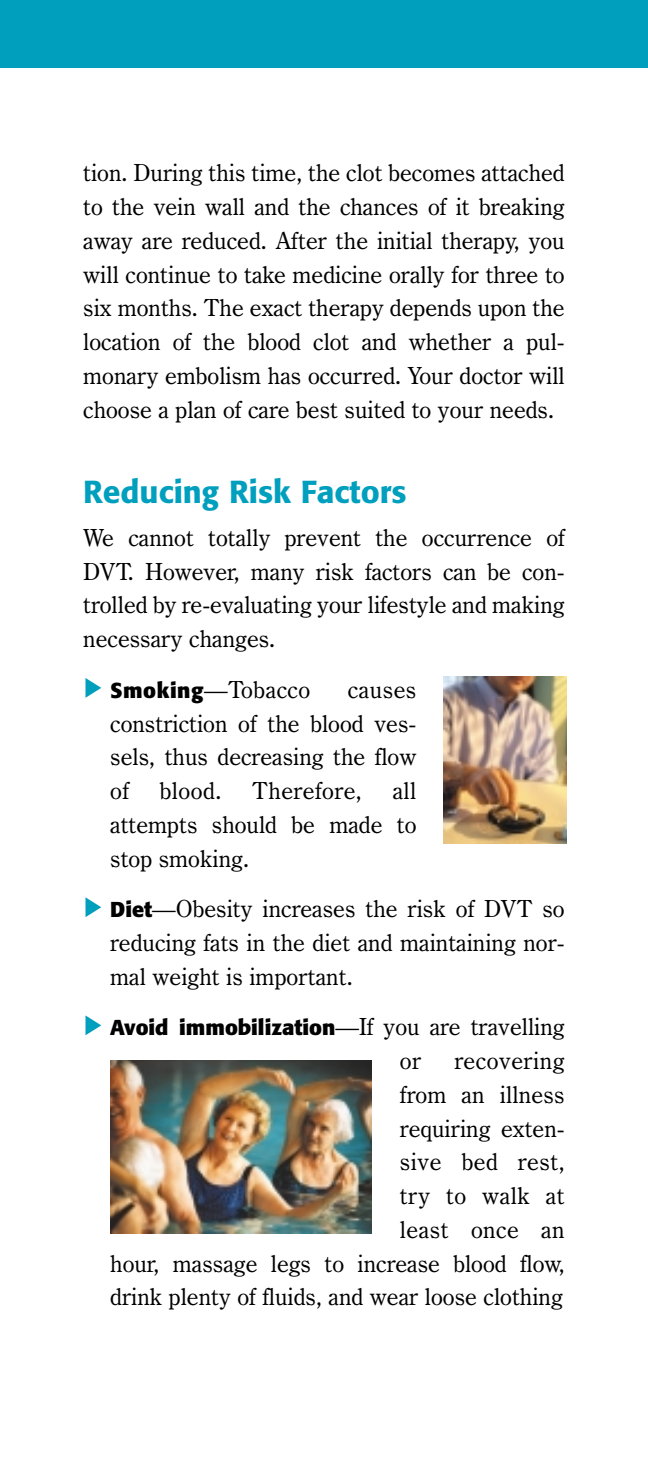
<style>
.page{position:relative;width:648px;height:1458px;background:#fff}
.page>*{position:absolute;margin:0;border:0;box-sizing:border-box;transform-origin:0 0}
.t1{font:500 31.5px "Formata";color:#009fbe}
.t2{font:23.62px/33.8px "Century Oldstyle BT";color:#000;text-align:justify}
.t3{font:23.62px "Century Oldstyle BT";letter-spacing:.02em;color:#000}
.t4{font:700 21.38px "Formata";color:#000}
.s1{font-family:"Formata";font-weight:700;font-size:21.38px}
.s2{font-family:"Century Oldstyle BT";font-weight:400;font-size:23.62px}
</style>
<div class="page">
<div style="left:0;top:0;width:648px;height:68px;background:#009fbe"></div>
<svg style="left:86px;top:1015px;width:15px;height:20px"></svg>
<svg style="left:86px;top:897px;width:15px;height:20px"></svg>
<svg style="left:86px;top:678px;width:15px;height:20px"></svg>
<img style="left:111px;top:1060px;width:261px;height:173px">
<img style="left:443px;top:677px;width:124px;height:167px">
<p class="t2" style="left:83px;top:159px;width:483px">tion. During this time, the clot becomes attached to the vein wall and the chances of it breaking away are reduced. After the initial therapy, you will continue to take medicine orally for three to six months. The exact therapy depends upon the location of the blood clot and whether a pul&shy;monary embolism has occurred. Your doctor will choose a plan of care best suited to your needs.</p>
<h1 class="t1" style="left:83px;top:478px;width:325px">Reducing Risk Factors</h1>
<p class="t2" style="left:83px;top:523px;width:483px">We cannot totally prevent the occurrence of DVT. However, many risk factors can be con&shy;trolled by re-evaluating your lifestyle and making necessary changes.</p>
<p class="t3" style="left:110px;top:681px;width:202px"><span class="s1">Smoking</span>—Tobacco</p>
<p class="t2" style="left:110px;top:675px;width:308px;text-indent:238px">causes constriction of the blood ves&shy;sels, thus decreasing the flow of</p>
<p class="t2" style="left:160px;top:777px;width:63px">blood.</p>
<p class="t3" style="left:252px;top:782px;width:111px">Therefore,</p>
<p class="t2" style="left:110px;top:777px;width:308px;text-indent:282px">all attempts should be made to stop smoking.</p>
<p class="t2" style="left:110px;top:895px;width:456px"><span class="s1">Diet</span>—Obesity increases the risk of DVT so reducing fats in the diet and maintaining nor&shy;mal weight is important.</p>
<p class="t4" style="left:110px;top:1018px;width:456px">Avoid immobilization<span class="s2">—If you are travelling</span></p>
<p class="t2" style="left:400px;top:1047px;width:23px">or</p>
<p class="t2" style="left:110px;top:1047px;width:456px;text-align:right">recovering<br>from an illness<br>requiring exten-<br>sive bed rest,<br>try to walk at<br>least once an<br>hour, massage legs to increase blood flow, drink plenty of fluids, and wear loose clothing</p>
</div>
